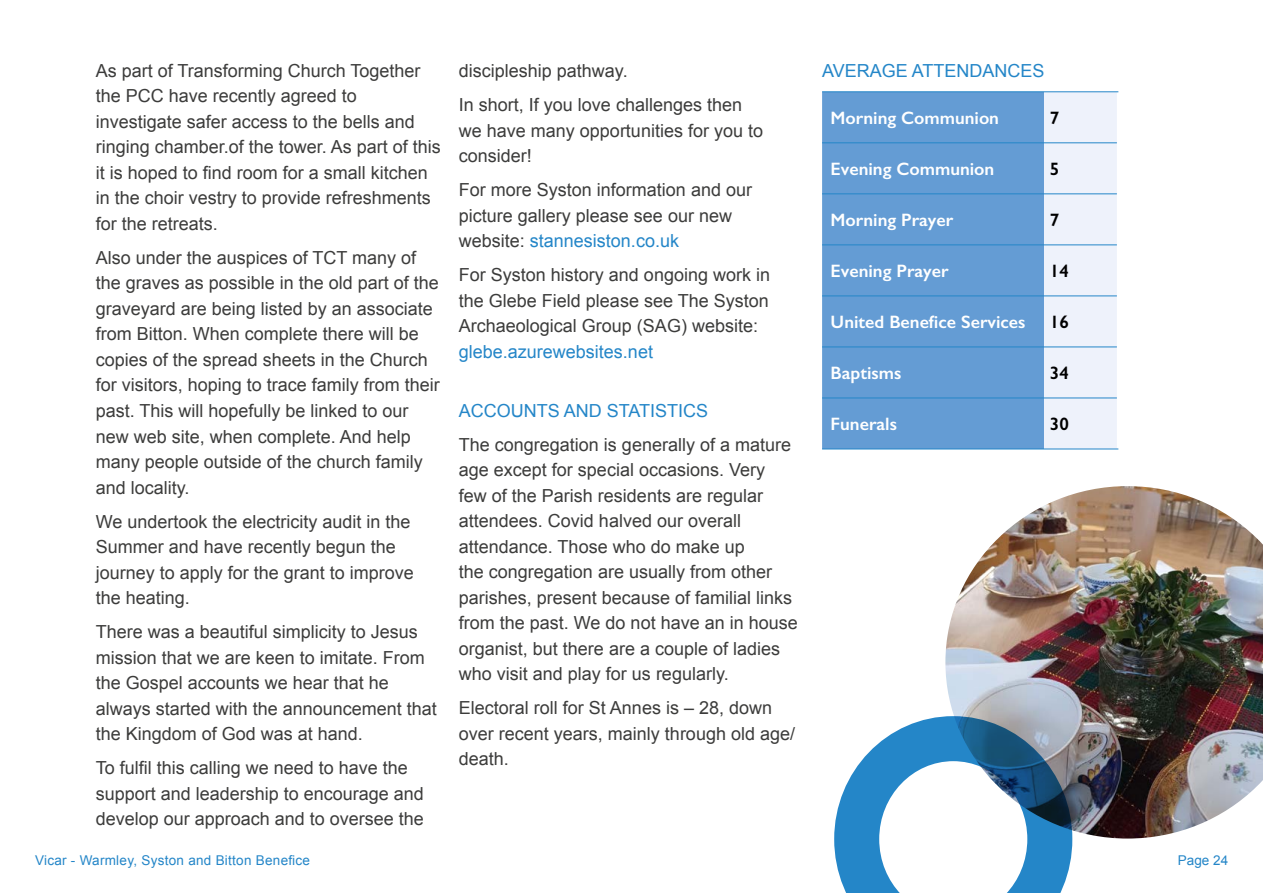
<style>
.page{position:relative;width:1263px;height:893px;background:#fff}
.page>*{position:absolute;margin:0;border:0;box-sizing:border-box;transform-origin:0 0}
.t1{font:18px/25.5px "Arial";color:#3c3c3b}
.t2{font:600 18px "Gill Sans";color:#fff}
.t3{font:18px "Arial";color:#2486c8}
.t4{font:600 18px "Gill Sans";color:#000}
.t5{font:13.5px "Arial";letter-spacing:.02em;color:#2486c8}
.s1{color:#2486c8}
</style>
<div class="page">
<div style="left:822px;top:92px;width:222px;height:357px;background:#649cd4"></div>
<div style="left:1044px;top:92px;width:73px;height:357px;background:#eef2fb"></div>
<hr style="left:822px;top:91px;width:222px;height:1px;background:#2486c8">
<hr style="left:1044px;top:91px;width:74px;height:1px;background:#2486c8">
<hr style="left:822px;top:142px;width:222px;height:1px;background:#2486c8">
<hr style="left:1044px;top:142px;width:73px;height:1px;background:#2486c8">
<hr style="left:822px;top:193px;width:222px;height:1px;background:#2486c8">
<hr style="left:1044px;top:193px;width:73px;height:1px;background:#2486c8">
<hr style="left:822px;top:244px;width:222px;height:1px;background:#2486c8">
<hr style="left:1044px;top:244px;width:73px;height:1px;background:#2486c8">
<hr style="left:822px;top:296px;width:222px;height:1px;background:#2486c8">
<hr style="left:1044px;top:296px;width:73px;height:1px;background:#2486c8">
<hr style="left:822px;top:347px;width:222px;height:1px;background:#2486c8">
<hr style="left:1044px;top:347px;width:73px;height:1px;background:#2486c8">
<hr style="left:822px;top:398px;width:222px;height:1px;background:#2486c8">
<hr style="left:1044px;top:398px;width:73px;height:1px;background:#2486c8">
<hr style="left:822px;top:449px;width:222px;height:1px;background:#2486c8">
<hr style="left:1044px;top:449px;width:74px;height:1px;background:#2486c8">
<img style="left:945px;top:486px;width:318px;height:362px">
<svg style="left:834px;top:716px;width:238px;height:177px"></svg>
<p class="t1" style="left:96px;top:58px;width:347px">As part of Transforming Church Together the PCC have recently agreed to investigate safer access to the bells and ringing chamber.of the tower. As part of this it is hoped to find room for a small kitchen in the choir vestry to provide refreshments for the retreats.</p>
<p class="t1" style="left:96px;top:245px;width:346px">Also under the auspices of TCT many of the graves as possible in the old part of the graveyard are being listed by an associate from Bitton. When complete there will be copies of the spread sheets in the Church for visitors, hoping to trace family from their past. This will hopefully be linked to our new web site, when complete. And help many people outside of the church family and locality.</p>
<p class="t1" style="left:96px;top:509px;width:320px">We undertook the electricity audit in the<br>Summer and have recently begun the journey to apply for the grant to improve the heating.</p>
<p class="t1" style="left:96px;top:619px;width:343px">There was a beautiful simplicity to Jesus mission that we are keen to imitate. From the Gospel accounts we hear that he always started with the announcement that the Kingdom of God was at hand.</p>
<p class="t1" style="left:96px;top:755px;width:330px">To fulfil this calling we need to have the support and leadership to encourage and develop our approach and to oversee the</p>
<p class="t1" style="left:459px;top:54px;width:285px;line-height:34px">discipleship pathway.<br>In short, If you love challenges then</p>
<p class="t1" style="left:459px;top:118px;width:306px">we have many opportunities for you to consider!</p>
<p class="t1" style="left:459px;top:177px;width:295px">For more Syston information and our picture gallery please see our new website: <span class="s1">stannesiston.co.uk</span></p>
<p class="t1" style="left:459px;top:262px;width:313px;text-align:justify">For Syston history and ongoing work in the Glebe Field please see The Syston Archaeological Group (SAG) website:</p>
<p class="t3" style="left:459px;top:339px;width:196px">glebe.azurewebsites.net</p>
<p class="t3" style="left:459px;top:398px;width:251px">ACCOUNTS AND STATISTICS</p>
<p class="t1" style="left:459px;top:432px;width:340px">The congregation is generally of a mature age except for special occasions. Very<br>few of the Parish residents are regular attendees. Covid halved our overall attendance. Those who do make up<br>the congregation are usually from other parishes, present because of familial links from the past. We do not have an in house organist, but there are a couple of ladies who visit and play for us regularly.</p>
<p class="t1" style="left:459px;top:695px;width:338px">Electoral roll for St Annes is – 28, down over recent years, mainly through old age/ death.</p>
<p class="t3" style="left:822px;top:59px;width:224px">AVERAGE ATTENDANCES</p>
<p class="t2" style="left:831px;top:107px;width:170px">Morning Communion</p>
<p class="t4" style="left:1050px;top:107px;width:11px">7</p>
<p class="t2" style="left:831px;top:158px;width:165px">Evening Communion</p>
<p class="t4" style="left:1050px;top:158px;width:11px">5</p>
<p class="t2" style="left:831px;top:209px;width:124px">Morning Prayer</p>
<p class="t4" style="left:1050px;top:209px;width:11px">7</p>
<p class="t2" style="left:831px;top:260px;width:120px">Evening Prayer</p>
<p class="t4" style="left:1050px;top:260px;width:21px">14</p>
<p class="t2" style="left:831px;top:311px;width:196px">United Benefice Services</p>
<p class="t4" style="left:1050px;top:311px;width:21px">16</p>
<p class="t2" style="left:831px;top:362px;width:72px">Baptisms</p>
<p class="t4" style="left:1050px;top:362px;width:21px">34</p>
<p class="t2" style="left:831px;top:413px;width:68px">Funerals</p>
<p class="t4" style="left:1050px;top:413px;width:21px">30</p>
<p class="t5" style="left:35px;top:851px;width:276px">Vicar - Warmley, Syston and Bitton Benefice</p>
<p class="t5" style="left:1178px;top:851px;width:52px">Page 24</p>
</div>
